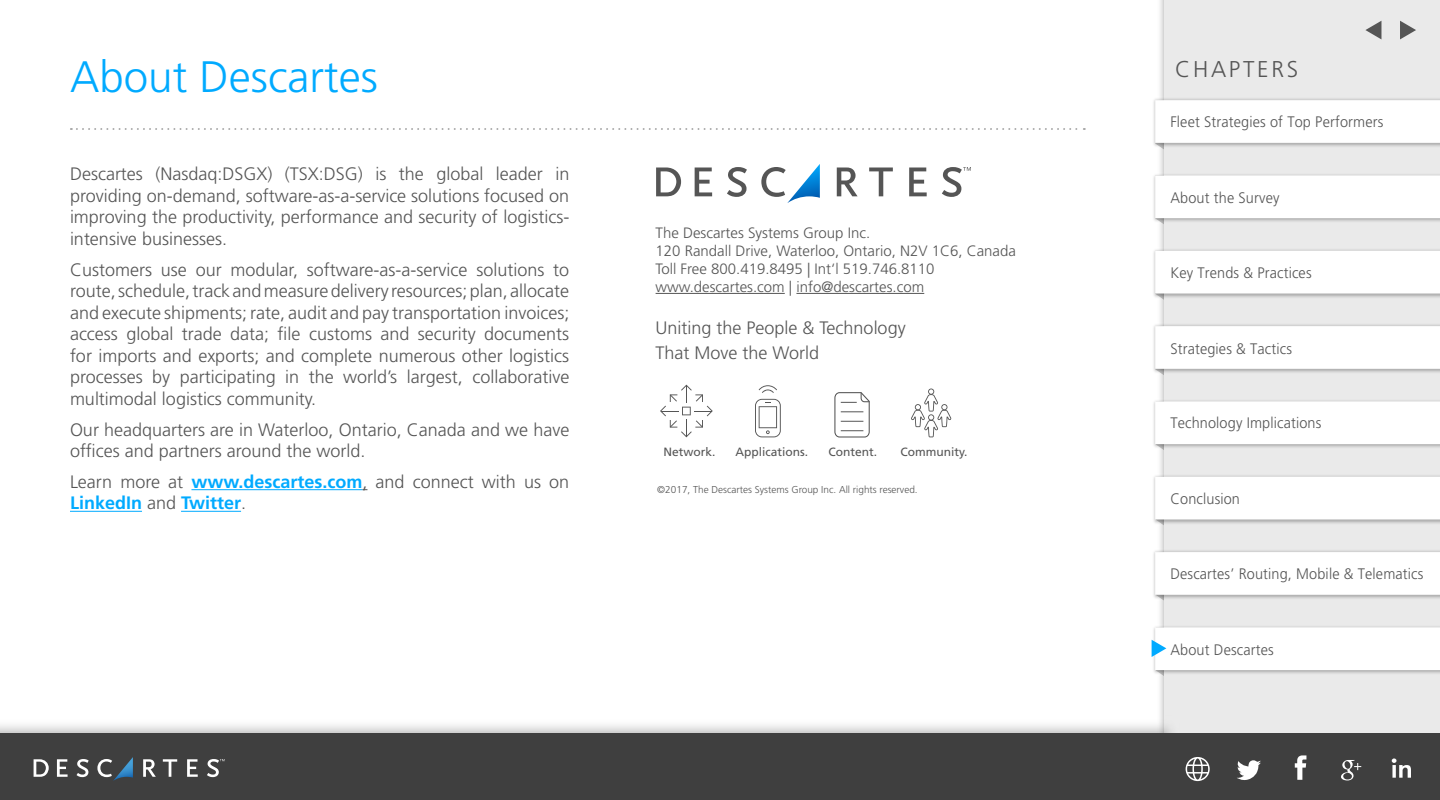
<style>
.page{position:relative;width:1440px;height:800px;background:#fff}
.page>*{position:absolute;margin:0;border:0;box-sizing:border-box;transform-origin:0 0}
.t1{font:300 44px "Frutiger LT Std";color:#0af}
.t2{font:300 22.8px "Frutiger LT Std";letter-spacing:.12em;color:#555}
.t3{font:300 18px/21.6px "Frutiger LT Std";color:#555}
.t4{font:300 15.2px "Frutiger LT Std";letter-spacing:.01em;color:#555;scale:.95 1}
.t5{font:300 15px/18px "Frutiger LT Std";color:#555}
.t6{font:12px "Frutiger LT Std";color:#555}
.t7{font:300 10px "Frutiger LT Std";color:#555}
.s1{font-weight:700;color:#0af}
</style>
<div class="page">
<svg style="left:1160px;top:0;width:5px;height:716px"></svg>
<div style="left:1165px;top:0;width:275px;height:800px;background:#eaeaea"></div>
<img style="left:1153px;top:97px;width:287px;height:48px">
<svg style="left:1155px;top:100px;width:285px;height:67px"></svg>
<img style="left:1153px;top:248px;width:287px;height:48px">
<svg style="left:1155px;top:251px;width:285px;height:66px"></svg>
<img style="left:1153px;top:173px;width:287px;height:47px">
<svg style="left:1155px;top:175px;width:285px;height:66px"></svg>
<img style="left:1153px;top:323px;width:287px;height:48px">
<svg style="left:1155px;top:326px;width:285px;height:66px"></svg>
<img style="left:1153px;top:474px;width:287px;height:48px">
<svg style="left:1155px;top:477px;width:285px;height:66px"></svg>
<img style="left:1153px;top:399px;width:287px;height:47px">
<svg style="left:1155px;top:401px;width:285px;height:67px"></svg>
<img style="left:1153px;top:548px;width:287px;height:49px">
<svg style="left:1155px;top:552px;width:285px;height:66px"></svg>
<svg style="left:1400px;top:21px;width:16px;height:18px"></svg>
<svg style="left:1365px;top:21px;width:16px;height:18px"></svg>
<svg style="left:0;top:716px;width:1172px;height:17px"></svg>
<div style="left:0;top:733px;width:1440px;height:67px;background:#3f3f3f"></div>
<svg style="left:1392px;top:758px;width:19px;height:20px"></svg>
<svg style="left:1341px;top:760px;width:20px;height:20px"></svg>
<svg style="left:1295px;top:755px;width:11px;height:25px"></svg>
<svg style="left:1237px;top:760px;width:24px;height:20px"></svg>
<svg style="left:1186px;top:757px;width:24px;height:24px"></svg>
<svg style="left:34px;top:759px;width:15px;height:18px"></svg>
<svg style="left:57px;top:759px;width:11px;height:18px"></svg>
<svg style="left:77px;top:759px;width:12px;height:18px"></svg>
<svg style="left:143px;top:759px;width:13px;height:18px"></svg>
<svg style="left:163px;top:759px;width:14px;height:18px"></svg>
<svg style="left:187px;top:759px;width:11px;height:18px"></svg>
<svg style="left:207px;top:759px;width:18px;height:18px"></svg>
<svg style="left:97px;top:757px;width:36px;height:24px"></svg>
<svg style="left:1152px;top:627px;width:288px;height:67px"></svg>
<svg style="left:71px;top:128px;width:1014px;height:2px"></svg>
<hr style="left:191px;top:489px;width:171px;height:1px;background:#0af">
<hr style="left:70px;top:511px;width:72px;height:1px;background:#0af">
<hr style="left:181px;top:511px;width:60px;height:1px;background:#0af">
<hr style="left:656px;top:293px;width:129px;height:1px;background:#555">
<hr style="left:796px;top:293px;width:128px;height:1px;background:#555">
<svg style="left:656px;top:168px;width:25px;height:28px"></svg>
<svg style="left:695px;top:168px;width:17px;height:28px"></svg>
<svg style="left:727px;top:167px;width:20px;height:30px"></svg>
<svg style="left:761px;top:164px;width:59px;height:39px"></svg>
<svg style="left:837px;top:168px;width:21px;height:28px"></svg>
<svg style="left:869px;top:168px;width:24px;height:28px"></svg>
<svg style="left:909px;top:168px;width:18px;height:28px"></svg>
<svg style="left:942px;top:167px;width:29px;height:30px"></svg>
<svg style="left:660px;top:385px;width:53px;height:52px"></svg>
<svg style="left:755px;top:399px;width:26px;height:38px"></svg>
<svg style="left:759px;top:385px;width:18px;height:8px"></svg>
<svg style="left:911px;top:389px;width:41px;height:48px"></svg>
<svg style="left:834px;top:392px;width:36px;height:46px"></svg>
<h1 class="t1" style="left:70px;top:52px;width:310px">About Descartes</h1>
<p class="t3" style="left:70px;top:163px;width:501px;text-align:justify">Descartes (Nasdaq:DSGX) (TSX:DSG) is the global leader in providing on-demand, software-as-a-service solutions focused on improving the productivity, performance and security of logistics&shy;intensive businesses.</p>
<p class="t3" style="left:70px;top:259px;width:501px;text-align:justify">Customers use our modular, software-as-a-service solutions to route, schedule, track and measure delivery resources; plan, allocate and execute shipments; rate, audit and pay transportation invoices; access global trade data; file customs and security documents for imports and exports; and complete numerous other logistics processes by participating in the world’s largest, collaborative multimodal logistics community.</p>
<p class="t3" style="left:70px;top:419px;width:501px">Our headquarters are in Waterloo, Ontario, Canada and we have offices and partners around the world.</p>
<p class="t3" style="left:70px;top:471px;width:501px">Learn more at <span class="s1">www.descartes.com</span>, and connect with us on<br><span class="s1">LinkedIn</span> and <span class="s1">Twitter</span>.</p>
<p class="t5" style="left:656px;top:224px;width:362px">The Descartes Systems Group Inc.<br>120 Randall Drive, Waterloo, Ontario, N2V 1C6, Canada Toll Free 800.419.8495 | Int‘l 519.746.8110 www.descartes.com | info@descartes.com</p>
<p class="t3" style="left:656px;top:316px;width:252px;line-height:24.6px">Uniting the People &amp; Technology<br>That Move the World</p>
<p class="t6" style="left:664px;top:445px;width:54px">Network.</p>
<p class="t6" style="left:736px;top:445px;width:74px">Applications.</p>
<p class="t6" style="left:828px;top:445px;width:50px">Content.</p>
<p class="t6" style="left:900px;top:445px;width:69px">Community.</p>
<p class="t7" style="left:657px;top:484px;width:262px">©2017, The Descartes Systems Group Inc. All rights reserved.</p>
<p class="t2" style="left:1175px;top:56px;width:125px">CHAPTERS</p>
<p class="t4" style="left:1170px;top:113px;width:226px">Fleet Strategies of Top Performers</p>
<p class="t4" style="left:1170px;top:189px;width:116px">About the Survey</p>
<p class="t4" style="left:1170px;top:264px;width:150px">Key Trends &amp; Practices</p>
<p class="t4" style="left:1170px;top:340px;width:130px">Strategies &amp; Tactics</p>
<p class="t4" style="left:1170px;top:414px;width:161px">Technology Implications</p>
<p class="t4" style="left:1170px;top:490px;width:75px">Conclusion</p>
<p class="t4" style="left:1170px;top:565px;width:268px">Descartes’ Routing, Mobile &amp; Telematics</p>
<p class="t4" style="left:1170px;top:641px;width:110px">About Descartes</p>
</div>
